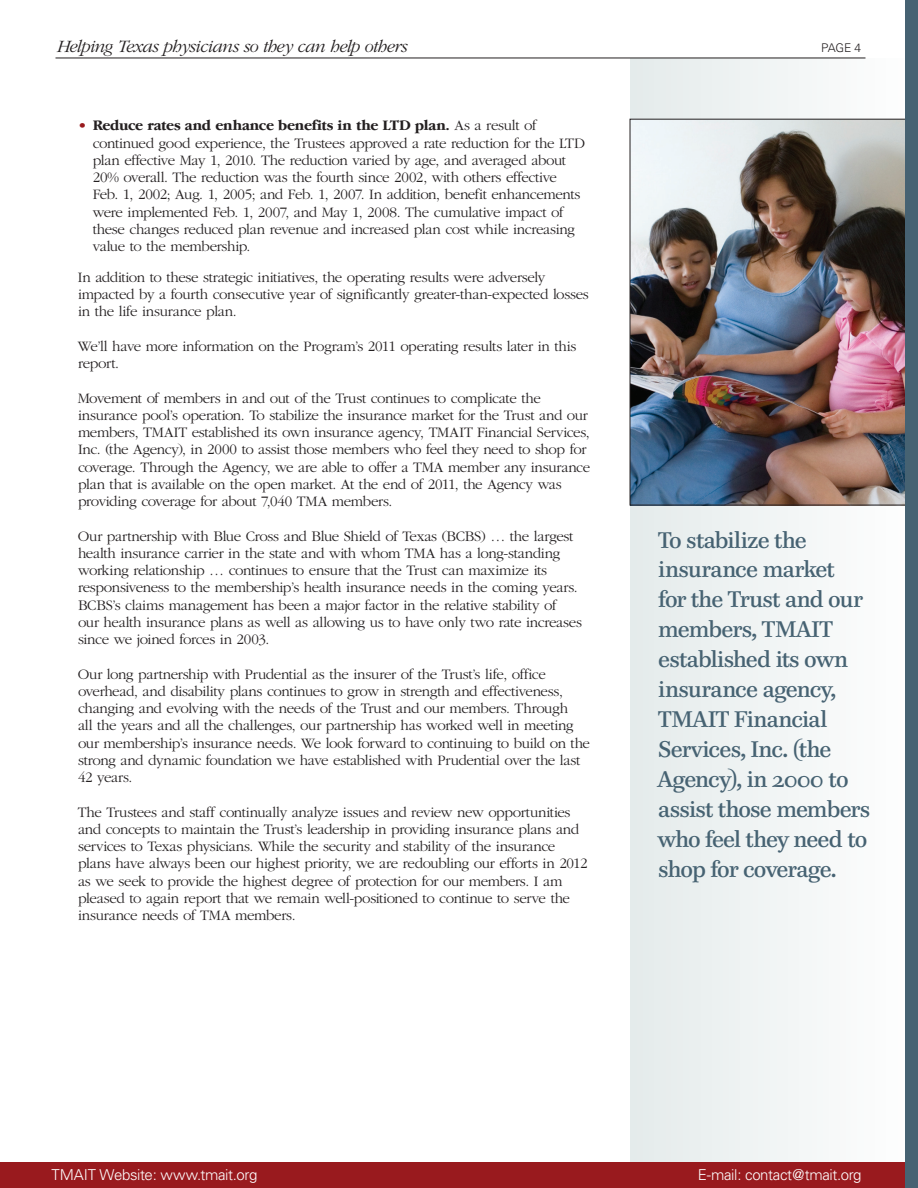
<style>
.page{position:relative;width:918px;height:1188px;background:#fff}
.page>*{position:absolute;margin:0;border:0;box-sizing:border-box;transform-origin:0 0}
.t1{font:22.5px/30px "Paperback 12";letter-spacing:-.025em;color:#466272}
.t2{font:italic 300 18px "Garamond";letter-spacing:-.03em;color:#231f20}
.t3{font:300 15px/17.2px "Garamond";letter-spacing:-.025em;color:#231f20}
.t4{font:700 15px "Garamond IT Cby BT";letter-spacing:-.02em;color:#231f20}
.t5{font:300 15px "Univers";letter-spacing:-.025em;color:#fff}
.t6{font:300 12px "Univers";color:#231f20}
.s1{font-family:"Garamond";font-weight:300;color:#991a1e}
.s2{font-family:"Garamond";font-weight:300}
</style>
<div class="page">
<div style="left:631px;top:58px;width:287px;height:1109px;background:#f1f4f4"></div>
<div style="left:0;top:1162px;width:918px;height:26px;background:#991a1e"></div>
<hr style="left:56px;top:58px;width:810px;height:1px;background:#231f20">
<img style="left:630px;top:119px;width:275px;height:386px">
<div style="left:905px;top:0;width:13px;height:1188px;background:#466272"></div>
<p class="t2" style="left:57px;top:37px;width:352px">Helping Texas physicians so they can help others</p>
<p class="t6" style="left:821px;top:40px;width:41px">page 4</p>
<p class="t4" style="left:78px;top:117px;width:460px"><span class="s1">•</span> Reduce rates and enhance benefits in the LTD plan. <span class="s2">As a result of</span></p>
<p class="t3" style="left:93px;top:134px;width:494px">continued good experience, the Trustees approved a rate reduction for the LTD plan effective May 1, 2010. The reduction varied by age, and averaged about 20% overall. The reduction was the fourth since 2002, with others effective Feb. 1, 2002; Aug. 1, 2005; and Feb. 1, 2007. In addition, benefit enhancements were implemented Feb. 1, 2007, and May 1, 2008. The cumulative impact of these changes reduced plan revenue and increased plan cost while increasing value to the membership.</p>
<p class="t3" style="left:78px;top:269px;width:513px">In addition to these strategic initiatives, the operating results were adversely impacted by a fourth consecutive year of significantly greater-than-expected losses in the life insurance plan.</p>
<p class="t3" style="left:78px;top:338px;width:500px">We’ll have more information on the Program’s 2011 operating results later in this report.</p>
<p class="t3" style="left:78px;top:389px;width:514px">Movement of members in and out of the Trust continues to complicate the insurance pool’s operation. To stabilize the insurance market for the Trust and our members, TMAIT established its own insurance agency, TMAIT Financial Services, Inc. (the Agency), in 2000 to assist those members who feel they need to shop for coverage. Through the Agency, we are able to offer a TMA member any insurance plan that is available on the open market. At the end of 2011, the Agency was providing coverage for about 7,040 TMA members.</p>
<p class="t3" style="left:78px;top:527px;width:506px">Our partnership with Blue Cross and Blue Shield of Texas (BCBS) … the largest health insurance carrier in the state and with whom TMA has a long-standing working relationship … continues to ensure that the Trust can maximize its responsiveness to the membership’s health insurance needs in the coming years.<br>BCBS’s claims management has been a major factor in the relative stability of<br>our health insurance plans as well as allowing us to have only two rate increases since we joined forces in 2003.</p>
<p class="t3" style="left:78px;top:665px;width:514px">Our long partnership with Prudential as the insurer of the Trust’s life, office overhead, and disability plans continues to grow in strength and effectiveness, changing and evolving with the needs of the Trust and our members. Through<br>all the years and all the challenges, our partnership has worked well in meeting our membership’s insurance needs. We look forward to continuing to build on the strong and dynamic foundation we have established with Prudential over the last 42 years.</p>
<p class="t3" style="left:78px;top:803px;width:511px">The Trustees and staff continually analyze issues and review new opportunities and concepts to maintain the Trust’s leadership in providing insurance plans and services to Texas physicians. While the security and stability of the insurance plans have always been our highest priority, we are redoubling our efforts in 2012 as we seek to provide the highest degree of protection for our members. I am pleased to again report that we remain well-positioned to continue to serve the insurance needs of TMA members.</p>
<h1 class="t1" style="left:658px;top:524px;width:214px">To stabilize the insurance market<br>for the Trust and our members, TMAIT established its own insurance agency,<br>TMAIT Financial<br>Services, Inc. (the<br>Agency), in 2000 to assist those members who feel they need to shop for coverage.</h1>
<p class="t5" style="left:52px;top:1165px;width:207px">TMAIT Website: www.tmait.org</p>
<p class="t5" style="left:698px;top:1165px;width:165px">E-mail: contact@tmait.org</p>
</div>
